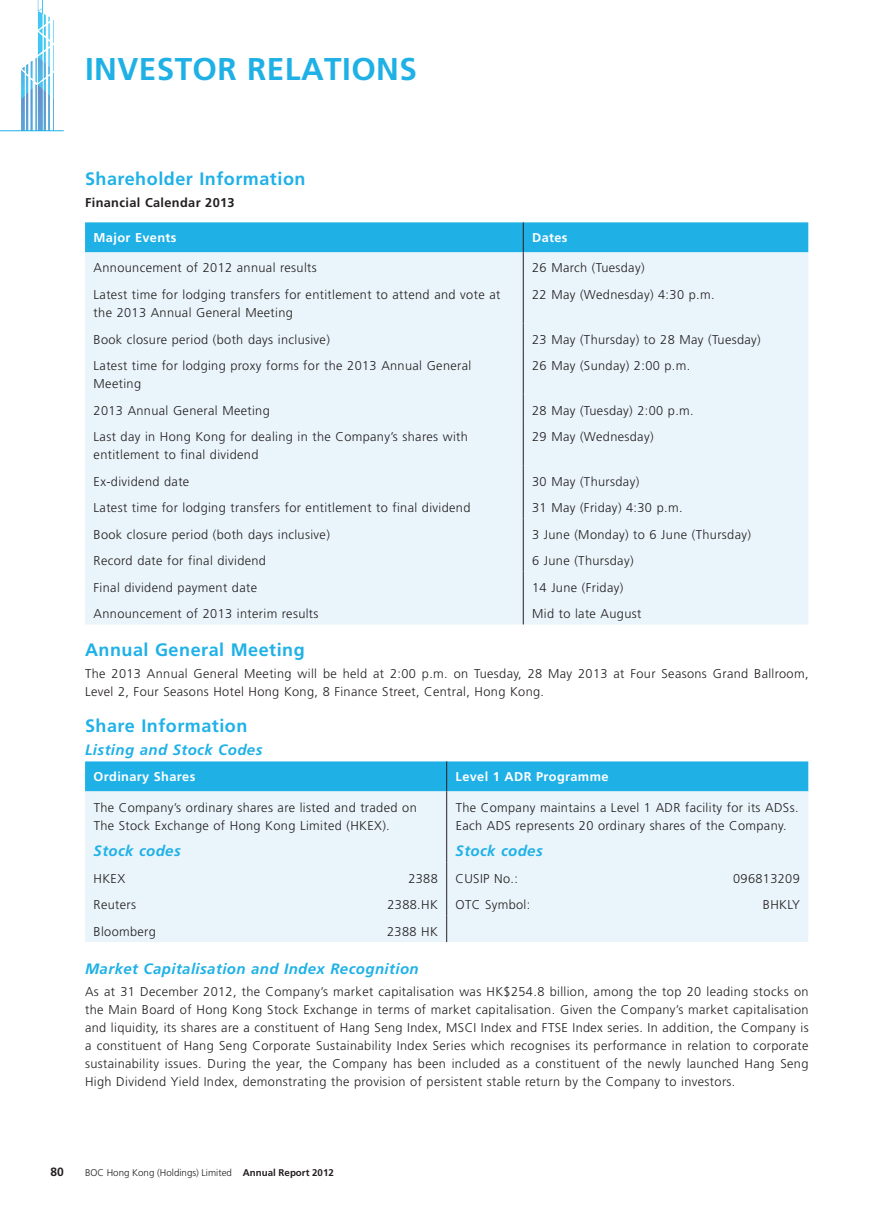
<style>
.page{position:relative;width:893px;height:1212px;background:#fff}
.page>*{position:absolute;margin:0;border:0;box-sizing:border-box;transform-origin:0 0}
.t1{font:700 31.5px "Frutiger LT Std";letter-spacing:.015em;color:#1fb0e6}
.t2{font:700 18px "Frutiger LT Std";letter-spacing:.03em;color:#1fb1e7}
.t3{font:italic 700 15px "Frutiger LT Std";letter-spacing:.03em;color:#1fb1e7}
.t4{font:300 12.75px/18px "Frutiger LT Std";letter-spacing:.03em;color:#231f20}
.t5{font:700 12.75px "Frutiger LT Std";letter-spacing:.03em;color:#fff}
.t6{font:700 12.75px "Frutiger LT Std";letter-spacing:.03em;color:#231f20}
.t7{font:700 12px "Frutiger LT Std";color:#231f20}
.t8{font:300 9.75px "Frutiger LT Std";color:#231f20}
.s1{font-weight:700}
</style>
<div class="page">
<svg style="left:21px;top:0;width:33px;height:130px"></svg>
<hr style="left:0;top:130px;width:64px;height:1px;background:#1fb0e6">
<div style="left:85px;top:279px;width:723px;height:345px;background:#eaf5fb"></div>
<svg style="left:85px;top:222px;width:723px;height:57px;background:#80d0ef"></svg>
<hr style="left:523px;top:279px;width:1px;height:44px;background:#231f20">
<svg style="left:523px;top:323px;width:1px;height:27px"></svg>
<hr style="left:523px;top:350px;width:1px;height:44px;background:#231f20">
<svg style="left:523px;top:394px;width:1px;height:27px"></svg>
<hr style="left:523px;top:421px;width:1px;height:44px;background:#231f20">
<svg style="left:523px;top:465px;width:1px;height:159px"></svg>
<div style="left:85px;top:761px;width:723px;height:30px;background:#1fb0e6"></div>
<div style="left:85px;top:791px;width:723px;height:151px;background:#eaf5fb"></div>
<hr style="left:446px;top:761px;width:1px;height:30px;background:#231f20">
<hr style="left:446px;top:791px;width:1px;height:45px;background:#231f20">
<svg style="left:446px;top:836px;width:1px;height:106px"></svg>
<h1 class="t1" style="left:85px;top:55px;width:333px">INVESTOR RELATIONS</h1>
<h2 class="t2" style="left:85px;top:171px;width:222px">Shareholder Information</h2>
<p class="t6" style="left:85px;top:198px;width:151px">Financial Calendar 2013</p>
<p class="t5" style="left:94px;top:232px;width:84px">Major Events</p>
<p class="t5" style="left:532px;top:232px;width:37px">Dates</p>
<p class="t4" style="left:94px;top:260px;width:225px">Announcement of 2012 annual results</p>
<p class="t4" style="left:532px;top:260px;width:114px">26 March (Tuesday)</p>
<p class="t4" style="left:94px;top:286px;width:408px">Latest time for lodging transfers for entitlement to attend and vote at the 2013 Annual General Meeting</p>
<p class="t4" style="left:532px;top:286px;width:184px">22 May (Wednesday) 4:30 p.m.</p>
<p class="t4" style="left:94px;top:331px;width:238px">Book closure period (both days inclusive)</p>
<p class="t4" style="left:532px;top:331px;width:230px">23 May (Thursday) to 28 May (Tuesday)</p>
<p class="t4" style="left:94px;top:357px;width:379px">Latest time for lodging proxy forms for the 2013 Annual General<br>Meeting</p>
<p class="t4" style="left:532px;top:357px;width:160px">26 May (Sunday) 2:00 p.m.</p>
<p class="t4" style="left:94px;top:402px;width:178px">2013 Annual General Meeting</p>
<p class="t4" style="left:532px;top:402px;width:163px">28 May (Tuesday) 2:00 p.m.</p>
<p class="t4" style="left:94px;top:428px;width:376px">Last day in Hong Kong for dealing in the Company’s shares with entitlement to final dividend</p>
<p class="t4" style="left:532px;top:428px;width:123px">29 May (Wednesday)</p>
<p class="t4" style="left:94px;top:473px;width:97px">Ex-dividend date</p>
<p class="t4" style="left:532px;top:473px;width:109px">30 May (Thursday)</p>
<p class="t4" style="left:94px;top:499px;width:378px">Latest time for lodging transfers for entitlement to final dividend</p>
<p class="t4" style="left:532px;top:499px;width:152px">31 May (Friday) 4:30 p.m.</p>
<p class="t4" style="left:94px;top:526px;width:238px">Book closure period (both days inclusive)</p>
<p class="t4" style="left:532px;top:526px;width:220px">3 June (Monday) to 6 June (Thursday)</p>
<p class="t4" style="left:94px;top:552px;width:174px">Record date for final dividend</p>
<p class="t4" style="left:532px;top:552px;width:103px">6 June (Thursday)</p>
<p class="t4" style="left:94px;top:579px;width:165px">Final dividend payment date</p>
<p class="t4" style="left:532px;top:579px;width:93px">14 June (Friday)</p>
<p class="t4" style="left:94px;top:605px;width:226px">Announcement of 2013 interim results</p>
<p class="t4" style="left:532px;top:605px;width:111px">Mid to late August</p>
<h2 class="t2" style="left:85px;top:642px;width:221px">Annual General Meeting</h2>
<p class="t4" style="left:85px;top:666px;width:725px">The 2013 Annual General Meeting will be held at 2:00 p.m. on Tuesday, 28 May 2013 at Four Seasons Grand Ballroom,<br>Level 2, Four Seasons Hotel Hong Kong, 8 Finance Street, Central, Hong Kong.</p>
<h2 class="t2" style="left:85px;top:718px;width:164px">Share Information</h2>
<p class="t3" style="left:85px;top:743px;width:179px">Listing and Stock Codes</p>
<p class="t5" style="left:94px;top:771px;width:103px">Ordinary Shares</p>
<p class="t5" style="left:455px;top:771px;width:154px">Level 1 ADR Programme</p>
<p class="t4" style="left:94px;top:799px;width:324px">The Company’s ordinary shares are listed and traded on<br>The Stock Exchange of Hong Kong Limited (HKEX).</p>
<p class="t4" style="left:455px;top:799px;width:344px">The Company maintains a Level 1 ADR facility for its ADSs.<br>Each ADS represents 20 ordinary shares of the Company.</p>
<p class="t3" style="left:94px;top:844px;width:89px">Stock codes</p>
<p class="t3" style="left:455px;top:844px;width:89px">Stock codes</p>
<p class="t4" style="left:94px;top:870px;width:33px">HKEX</p>
<p class="t4" style="left:408px;top:870px;width:31px">2388</p>
<p class="t4" style="left:455px;top:870px;width:64px">CUSIP No.:</p>
<p class="t4" style="left:733px;top:870px;width:68px">096813209</p>
<p class="t4" style="left:94px;top:896px;width:44px">Reuters</p>
<p class="t4" style="left:387px;top:896px;width:52px">2388.HK</p>
<p class="t4" style="left:455px;top:896px;width:76px">OTC Symbol:</p>
<p class="t4" style="left:763px;top:896px;width:38px">BHKLY</p>
<p class="t4" style="left:94px;top:923px;width:64px">Bloomberg</p>
<p class="t4" style="left:387px;top:923px;width:52px">2388 HK</p>
<p class="t3" style="left:85px;top:962px;width:335px">Market Capitalisation and Index Recognition</p>
<p class="t4" style="left:85px;top:983px;width:725px;text-align:justify">As at 31 December 2012, the Company’s market capitalisation was HK$254.8 billion, among the top 20 leading stocks on the Main Board of Hong Kong Stock Exchange in terms of market capitalisation. Given the Company’s market capitalisation and liquidity, its shares are a constituent of Hang Seng Index, MSCI Index and FTSE Index series. In addition, the Company is a constituent of Hang Seng Corporate Sustainability Index Series which recognises its performance in relation to corporate sustainability issues. During the year, the Company has been included as a constituent of the newly launched Hang Seng High Dividend Yield Index, demonstrating the provision of persistent stable return by the Company to investors.</p>
<p class="t7" style="left:50px;top:1167px;width:15px">80</p>
<p class="t8" style="left:85px;top:1168px;width:250px">BOC Hong Kong (Holdings) Limited <span class="s1">Annual Report 2012</span></p>
</div>
